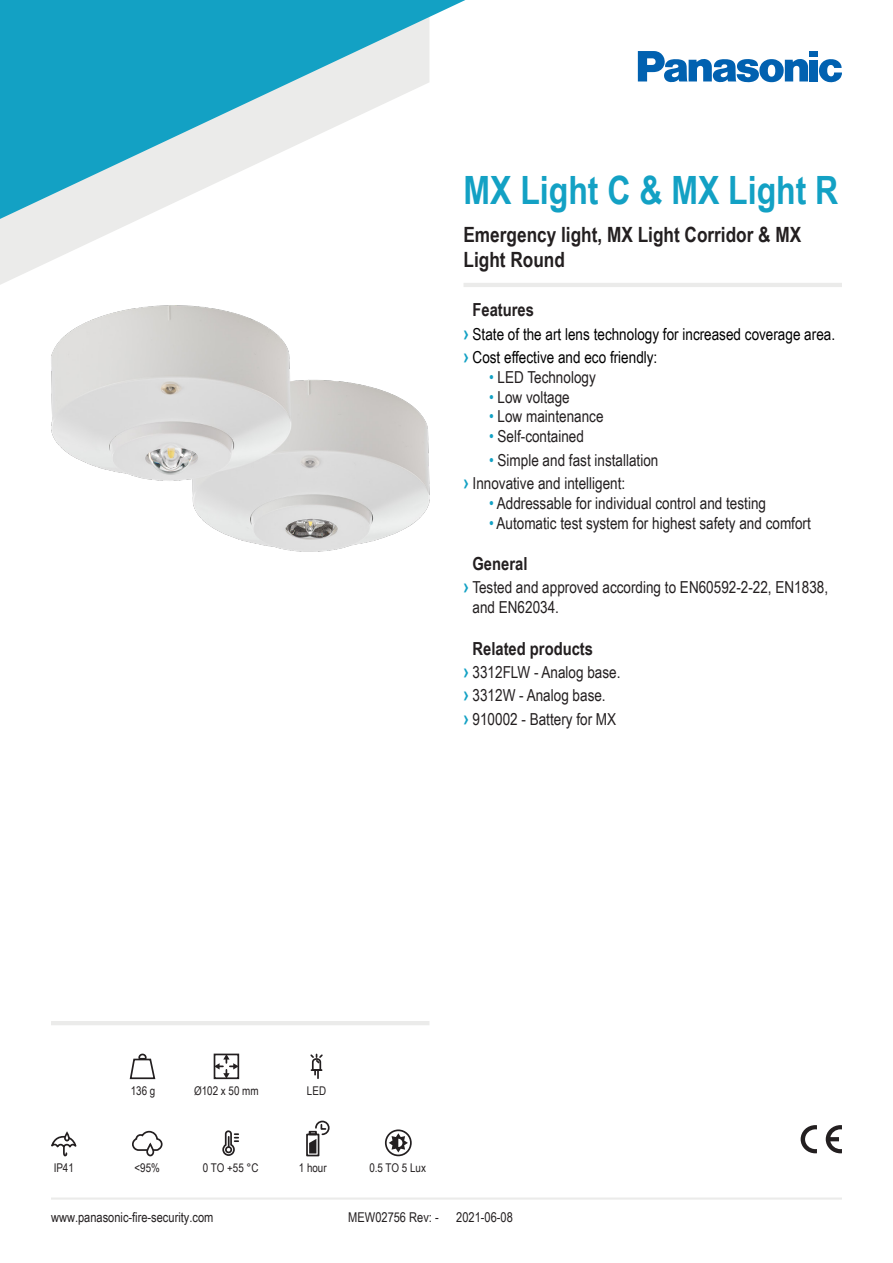
<style>
.page{position:relative;width:893px;height:1263px;background:#fff}
.page>*{position:absolute;margin:0;border:0;box-sizing:border-box;transform-origin:0 0}
.t1{font:700 39px "Arial Narrow";color:#13a1c4}
.t2{font:700 21px/25.2px "Arial Narrow";color:#231f20}
.t3{font:700 18px "Arial Narrow";color:#231f20}
.t4{font:16.5px "Arial Narrow";color:#231f20}
.t5{font:16.5px "Arial Narrow";color:#000001}
.t6{font:13.5px "Arial Narrow";color:#231f20}
.t7{font:12px "Arial Narrow";color:#231f20}
.s1{font-weight:700;font-size:19.5px;color:#13a1c4}
.s2{color:#13a1c4}
</style>
<div class="page">
<svg style="left:0;top:219px;width:139px;height:66px;fill:#ebebea"></svg>
<svg style="left:0;top:0;width:465px;height:219px;fill:#13a1c4"></svg>
<svg style="left:819px;top:59px;width:23px;height:23px"></svg>
<div style="left:810px;top:51px;width:8px;height:6px;background:#0161b0"></div>
<div style="left:810px;top:60px;width:8px;height:21px;background:#0161b0"></div>
<svg style="left:638px;top:51px;width:170px;height:31px"></svg>
<hr style="left:51px;top:1021px;width:378px;height:4px;background:#ebebea">
<svg style="left:826px;top:1125px;width:16px;height:28px"></svg>
<svg style="left:801px;top:1125px;width:16px;height:28px"></svg>
<hr style="left:463px;top:283px;width:379px;height:4px;background:#ebebea">
<hr style="left:51px;top:1197px;width:791px;height:2px;background:#ebebea">
<img style="left:5px;top:267px;width:425px;height:285px">
<svg style="left:217px;top:1056px;width:19px;height:20px"></svg>
<div style="left:214px;top:1053px;width:25px;height:26px;border:2px solid #231f20"></div>
<svg style="left:129px;top:1053px;width:27px;height:27px"></svg>
<svg style="left:310px;top:1053px;width:13px;height:26px"></svg>
<svg style="left:132px;top:1130px;width:31px;height:27px"></svg>
<svg style="left:222px;top:1130px;width:16px;height:26px"></svg>
<svg style="left:51px;top:1131px;width:26px;height:26px"></svg>
<div style="left:385px;top:1129px;width:27px;height:27px;border:2px solid #231f20;border-radius:50%"></div>
<svg style="left:389px;top:1133px;width:19px;height:19px"></svg>
<svg style="left:306px;top:1120px;width:24px;height:37px"></svg>
<p class="t1" style="left:463px;top:161px;width:376px">MX Light C &amp; MX Light R</p>
<p class="t2" style="left:463px;top:221px;width:339px">Emergency light, MX Light Corridor &amp; MX<br>Light Round</p>
<p class="t3" style="left:472px;top:296px;width:63px">Features</p>
<p class="t5" style="left:463px;top:322px;width:373px"><span class="s1">›</span> State of the art lens technology for increased coverage area.</p>
<p class="t5" style="left:463px;top:345px;width:195px"><span class="s1">›</span> Cost effective and eco friendly:</p>
<p class="t4" style="left:489px;top:365px;width:108px"><span class="s2">•</span> LED Technology</p>
<p class="t4" style="left:489px;top:385px;width:82px"><span class="s2">•</span> Low voltage</p>
<p class="t4" style="left:489px;top:404px;width:116px"><span class="s2">•</span> Low maintenance</p>
<p class="t4" style="left:489px;top:424px;width:96px"><span class="s2">•</span> Self-contained</p>
<p class="t4" style="left:489px;top:448px;width:171px"><span class="s2">•</span> Simple and fast installation</p>
<p class="t4" style="left:463px;top:471px;width:163px"><span class="s1">›</span> Innovative and intelligent:</p>
<p class="t4" style="left:489px;top:491px;width:279px"><span class="s2">•</span> Addressable for individual control and testing</p>
<p class="t4" style="left:489px;top:511px;width:323px"><span class="s2">•</span> Automatic test system for highest safety and comfort</p>
<p class="t3" style="left:472px;top:550px;width:56px">General</p>
<p class="t4" style="left:463px;top:575px;width:366px"><span class="s1">›</span> Tested and approved according to EN60592-2-22, EN1838,</p>
<p class="t4" style="left:472px;top:595px;width:88px">and EN62034.</p>
<p class="t3" style="left:472px;top:635px;width:122px">Related products</p>
<p class="t4" style="left:463px;top:660px;width:159px"><span class="s1">›</span> 3312FLW - Analog base.</p>
<p class="t4" style="left:463px;top:683px;width:144px"><span class="s1">›</span> 3312W - Analog base.</p>
<p class="t4" style="left:463px;top:707px;width:154px"><span class="s1">›</span> 910002 - Battery for MX</p>
<p class="t7" style="left:131px;top:1082px;width:26px">136 g</p>
<p class="t7" style="left:194px;top:1082px;width:66px">Ø102 x 50 mm</p>
<p class="t7" style="left:307px;top:1082px;width:21px">LED</p>
<p class="t7" style="left:54px;top:1159px;width:22px">IP41</p>
<p class="t7" style="left:135px;top:1159px;width:27px">&lt;95%</p>
<p class="t7" style="left:203px;top:1159px;width:57px">0 TO +55 °C</p>
<p class="t7" style="left:299px;top:1159px;width:29px">1 hour</p>
<p class="t7" style="left:369px;top:1159px;width:58px">0.5 TO 5 Lux</p>
<p class="t6" style="left:51px;top:1207px;width:164px">www.panasonic-fire-security.com</p>
<p class="t6" style="left:348px;top:1207px;width:92px">MEW02756 Rev: -</p>
<p class="t6" style="left:456px;top:1207px;width:58px">2021-06-08</p>
</div>
